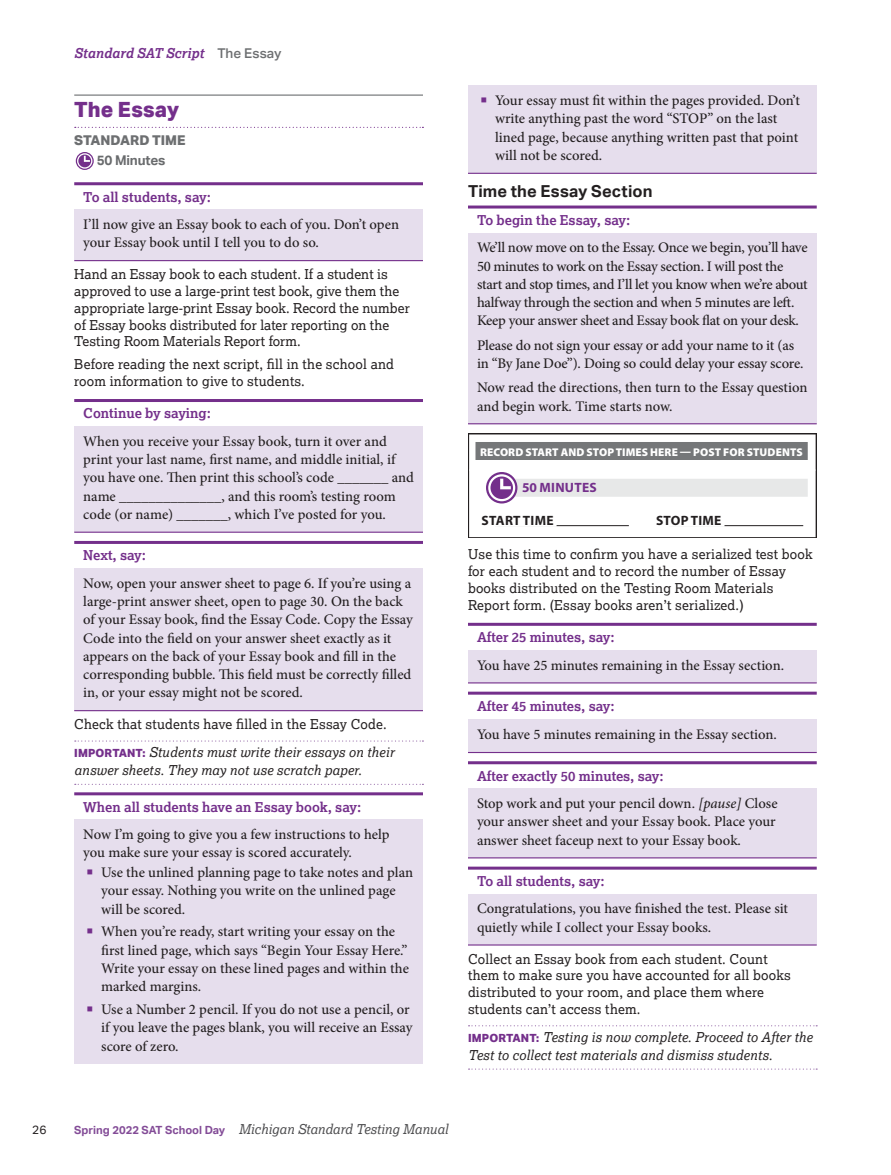
<style>
.page{position:relative;width:891px;height:1175px;background:#fff}
.page>*{position:absolute;margin:0;border:0;box-sizing:border-box;transform-origin:0 0}
.t1{font:800 21px "Aktiv Grotesk";letter-spacing:.01em;color:#742f8b}
.t2{font:700 16.5px "Aktiv Grotesk";letter-spacing:.01em;color:#231f20}
.t3{font:500 14.7px/18.3px "Minion Pro";letter-spacing:-.005em;color:#231f20}
.t4{font:500 14.7px/18.3px "Minion Pro";letter-spacing:-.025em;color:#231f20}
.t5{font:13.5px/16.8px "Lexia";letter-spacing:.015em;color:#231f20}
.t6{font:700 13.5px "Lexia";color:#742f8b}
.t7{font:italic 13.5px/17.5px "Lexia";letter-spacing:.015em;color:#231f20}
.t8{font:italic 13.5px "Lexia";color:#4d4d4f}
.t9{font:italic 700 13.5px "Lexia";color:#742f8b}
.t10{font:700 13.5px "Myriad Pro";letter-spacing:.02em;color:#231f20}
.t11{font:800 13.5px "Aktiv Grotesk";color:#6d6f71}
.t12{font:700 13.5px "Aktiv Grotesk";letter-spacing:-.01em;color:#696b6d}
.t13{font:700 13.5px "Myriad Pro";letter-spacing:.02em;color:#742f8b}
.t14{font:12px "Aktiv Grotesk";color:#231f20}
.t15{font:900 11.25px "Myriad Pro";letter-spacing:.01em;color:#fff}
.s1{font-family:"Aktiv Grotesk";font-weight:500;font-style:normal;color:#6d6f71}
.s2{font-family:"Aktiv Grotesk";font-weight:800;font-size:11.25px;color:#742f8b}
.s3{font-style:italic}
.s4{font-family:"Aktiv Grotesk";font-weight:800;font-style:normal;font-size:11.25px;color:#742f8b}
.s5{font-family:"Aktiv Grotesk";font-weight:700;font-style:normal;font-size:11.25px;color:#834c97}
</style>
<div class="page">
<hr style="left:74px;top:94px;width:349px;height:2px;background:#6d6f71">
<svg style="left:75px;top:127px;width:348px;height:1px"></svg>
<svg style="left:76px;top:152px;width:18px;height:18px"></svg>
<hr style="left:74px;top:182px;width:349px;height:3px;background:#742f8b">
<div style="left:74px;top:209px;width:349px;height:51px;background:#e6deed"></div>
<hr style="left:74px;top:260px;width:349px;height:1px;background:#742f8b">
<hr style="left:74px;top:399px;width:349px;height:3px;background:#742f8b">
<div style="left:74px;top:426px;width:349px;height:106px;background:#e6deed"></div>
<hr style="left:74px;top:531px;width:349px;height:2px;background:#742f8b">
<hr style="left:74px;top:541px;width:349px;height:3px;background:#742f8b">
<div style="left:74px;top:568px;width:349px;height:142px;background:#e6deed"></div>
<hr style="left:74px;top:710px;width:349px;height:1px;background:#742f8b">
<svg style="left:75px;top:740px;width:348px;height:1px"></svg>
<svg style="left:75px;top:783px;width:348px;height:2px"></svg>
<hr style="left:74px;top:792px;width:349px;height:3px;background:#742f8b">
<div style="left:74px;top:819px;width:349px;height:51px;background:#e6deed"></div>
<div style="left:74px;top:857px;width:349px;height:69px;background:#e6deed"></div>
<div style="left:74px;top:916px;width:349px;height:88px;background:#e6deed"></div>
<div style="left:74px;top:994px;width:349px;height:69px;background:#e6deed"></div>
<div style="left:468px;top:86px;width:349px;height:87px;background:#e6deed"></div>
<hr style="left:468px;top:173px;width:349px;height:1px;background:#742f8b">
<hr style="left:468px;top:205px;width:349px;height:3px;background:#742f8b">
<div style="left:468px;top:233px;width:349px;height:105px;background:#e6deed"></div>
<div style="left:468px;top:330px;width:349px;height:51px;background:#e6deed"></div>
<div style="left:468px;top:372px;width:349px;height:51px;background:#e6deed"></div>
<hr style="left:468px;top:423px;width:349px;height:1px;background:#742f8b">
<svg style="left:468px;top:433px;width:349px;height:105px"></svg>
<div style="left:469px;top:434px;width:347px;height:36px;background:#fff"></div>
<div style="left:476px;top:442px;width:332px;height:18px;background:#757779"></div>
<div style="left:469px;top:469px;width:347px;height:68px;background:#fff"></div>
<div style="left:495px;top:479px;width:313px;height:18px;background:#e7e8e8"></div>
<svg style="left:486px;top:472px;width:32px;height:31px"></svg>
<hr style="left:495px;top:525px;width:134px;height:1px;background:#231f20">
<hr style="left:482px;top:524px;width:75px;height:3px;background:#fff">
<hr style="left:669px;top:525px;width:134px;height:1px;background:#231f20">
<hr style="left:656px;top:524px;width:69px;height:3px;background:#fff">
<hr style="left:468px;top:623px;width:349px;height:3px;background:#742f8b">
<div style="left:468px;top:650px;width:349px;height:32px;background:#e6deed"></div>
<hr style="left:468px;top:682px;width:349px;height:1px;background:#742f8b">
<hr style="left:468px;top:691px;width:349px;height:3px;background:#742f8b">
<div style="left:468px;top:719px;width:349px;height:33px;background:#e6deed"></div>
<hr style="left:468px;top:752px;width:349px;height:1px;background:#742f8b">
<hr style="left:468px;top:761px;width:349px;height:3px;background:#742f8b">
<div style="left:468px;top:788px;width:349px;height:69px;background:#e6deed"></div>
<hr style="left:468px;top:857px;width:349px;height:1px;background:#742f8b">
<hr style="left:468px;top:866px;width:349px;height:3px;background:#742f8b">
<div style="left:468px;top:893px;width:349px;height:51px;background:#e6deed"></div>
<hr style="left:468px;top:944px;width:349px;height:1px;background:#742f8b">
<svg style="left:469px;top:1025px;width:348px;height:1px"></svg>
<svg style="left:469px;top:1068px;width:348px;height:1px"></svg>
<p class="t9" style="left:74px;top:44px;width:209px">Standard SAT Script <span class="s1">The Essay</span></p>
<h1 class="t1" style="left:74px;top:96px;width:107px">The Essay</h1>
<p class="t11" style="left:74px;top:132px;width:113px">STANDARD TIME</p>
<p class="t12" style="left:97px;top:152px;width:70px">50 Minutes</p>
<p class="t6" style="left:83px;top:188px;width:129px">To all students, say:</p>
<p class="t3" style="left:83px;top:215px;width:317px">I’ll now give an Essay book to each of you. Don’t open your Essay book until I tell you to do so.</p>
<p class="t5" style="left:74px;top:265px;width:337px">Hand an Essay book to each student. If a student is approved to use a large-print test book, give them the appropriate large-print Essay book. Record the number of Essay books distributed for later reporting on the Testing Room Materials Report form.</p>
<p class="t5" style="left:74px;top:355px;width:321px">Before reading the next script, fill in the school and room information to give to students.</p>
<p class="t6" style="left:83px;top:405px;width:129px">Continue by saying:</p>
<p class="t3" style="left:83px;top:432px;width:332px">When you receive your Essay book, turn it over and print your last name, first name, and middle initial, if you have one. Then print this school’s code _______ and name ______________, and this room’s testing room code (or name) _______, which I’ve posted for you.</p>
<p class="t6" style="left:83px;top:547px;width:64px">Next, say:</p>
<p class="t3" style="left:83px;top:574px;width:331px">Now, open your answer sheet to page 6. If you’re using a large-print answer sheet, open to page 30. On the back of your Essay book, find the Essay Code. Copy the Essay Code into the field on your answer sheet exactly as it appears on the back of your Essay book and fill in the corresponding bubble. This field must be correctly filled in, or your essay might not be scored.</p>
<p class="t5" style="left:74px;top:710px;width:322px;line-height:28px">Check that students have filled in the Essay Code.<br><span class="s2">IMPORTANT:</span> <span class="s3">Students must write their essays on their</span></p>
<p class="t7" style="left:74px;top:760px;width:289px">answer sheets. They may not use scratch paper.</p>
<p class="t6" style="left:83px;top:798px;width:280px">When all students have an Essay book, say:</p>
<p class="t3" style="left:83px;top:825px;width:308px">Now I’m going to give you a few instructions to help you make sure your essay is scored accurately.</p>
<p class="t3" style="left:101px;top:863px;width:313px">Use the unlined planning page to take notes and plan your essay. Nothing you write on the unlined page will be scored.</p>
<p class="t3" style="left:101px;top:922px;width:309px">When you’re ready, start writing your essay on the first lined page, which says “Begin Your Essay Here.” Write your essay on these lined pages and within the marked margins.</p>
<p class="t3" style="left:101px;top:1000px;width:313px">Use a Number 2 pencil. If you do not use a pencil, or if you leave the pages blank, you will receive an Essay score of zero.</p>
<p class="t3" style="left:495px;top:91px;width:307px">Your essay must fit within the pages provided. Don’t write anything past the word “STOP” on the last lined page, because anything written past that point will not be scored.</p>
<p class="t2" style="left:468px;top:182px;width:186px">Time the Essay Section</p>
<p class="t6" style="left:477px;top:212px;width:155px">To begin the Essay, say:</p>
<p class="t4" style="left:477px;top:238px;width:332px">We’ll now move on to the Essay. Once we begin, you’ll have 50 minutes to work on the Essay section. I will post the start and stop times, and I’ll let you know when we’re about halfway through the section and when 5 minutes are left.<br>Keep your answer sheet and Essay book flat on your desk.</p>
<p class="t3" style="left:477px;top:336px;width:328px">Please do not sign your essay or add your name to it (as in “By Jane Doe”). Doing so could delay your essay score.</p>
<p class="t3" style="left:477px;top:378px;width:332px">Now read the directions, then turn to the Essay question and begin work. Time starts now.</p>
<p class="t15" style="left:480px;top:444px;width:324px">RECORD START AND STOP TIMES HERE — POST FOR STUDENTS</p>
<p class="t13" style="left:522px;top:479px;width:76px">50 MINUTES</p>
<p class="t10" style="left:482px;top:511px;width:73px">START TIME</p>
<p class="t10" style="left:656px;top:511px;width:67px">STOP TIME</p>
<p class="t5" style="left:468px;top:545px;width:346px">Use this time to confirm you have a serialized test book for each student and to record the number of Essay books distributed on the Testing Room Materials Report form. (Essay books aren’t serialized.)</p>
<p class="t6" style="left:477px;top:629px;width:139px">After 25 minutes, say:</p>
<p class="t3" style="left:477px;top:656px;width:309px">You have 25 minutes remaining in the Essay section.</p>
<p class="t6" style="left:477px;top:697px;width:139px">After 45 minutes, say:</p>
<p class="t3" style="left:477px;top:725px;width:302px">You have 5 minutes remaining in the Essay section.</p>
<p class="t6" style="left:477px;top:767px;width:188px">After exactly 50 minutes, say:</p>
<p class="t3" style="left:477px;top:794px;width:302px">Stop work and put your pencil down. <span class="s3">[pause]</span> Close your answer sheet and your Essay book. Place your answer sheet faceup next to your Essay book.</p>
<p class="t6" style="left:477px;top:872px;width:129px">To all students, say:</p>
<p class="t3" style="left:477px;top:899px;width:313px">Congratulations, you have finished the test. Please sit quietly while I collect your Essay books.</p>
<p class="t5" style="left:468px;top:949px;width:324px">Collect an Essay book from each student. Count them to make sure you have accounted for all books distributed to your room, and place them where students can’t access them.</p>
<p class="t7" style="left:468px;top:1028px;width:346px"><span class="s4">IMPORTANT:</span> Testing is now complete. Proceed to After the<br>Test to collect test materials and dismiss students.</p>
<p class="t14" style="left:32px;top:1122px;width:16px">26</p>
<p class="t8" style="left:74px;top:1121px;width:376px"><span class="s5">Spring 2022 SAT School Day</span> Michigan Standard Testing Manual</p>
</div>
